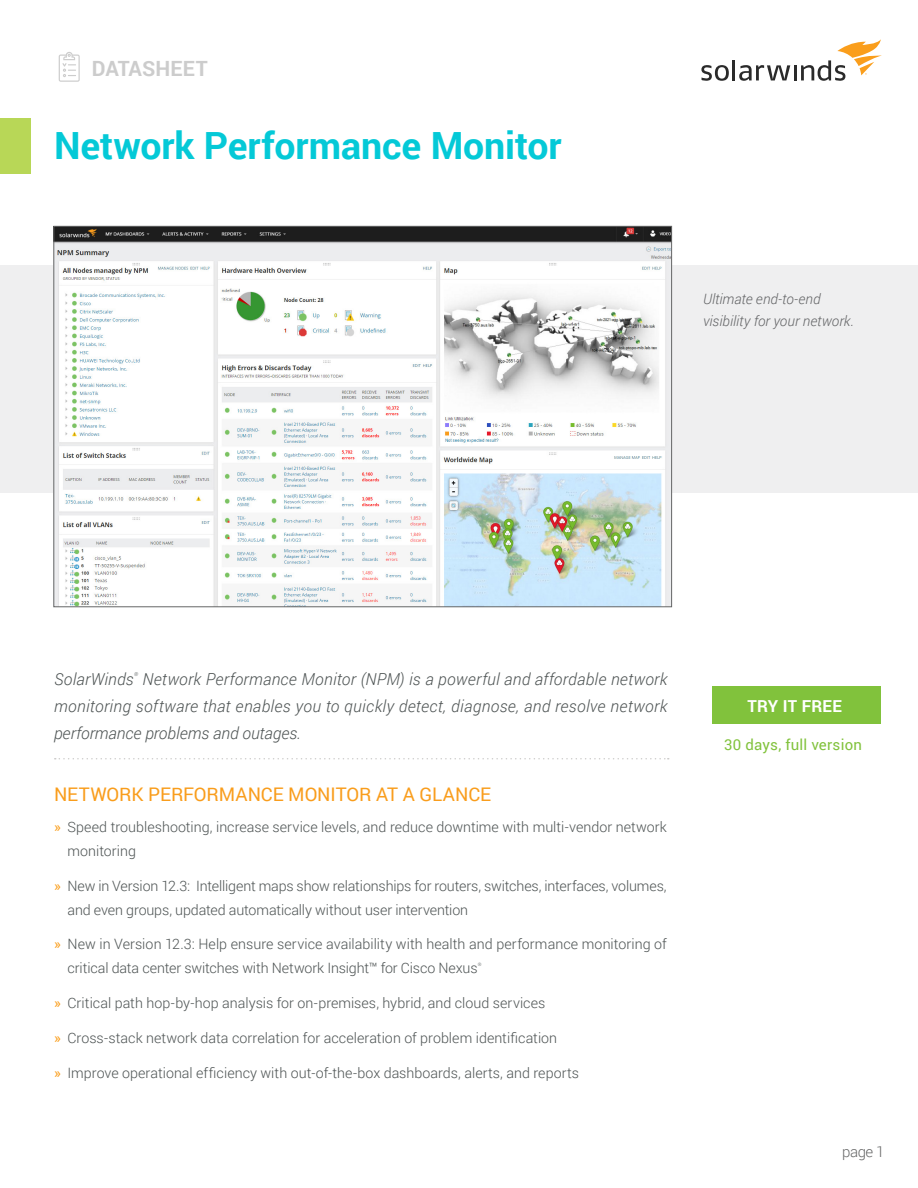
<style>
.page{position:relative;width:918px;height:1188px;background:#fff}
.page>*{position:absolute;margin:0;border:0;box-sizing:border-box;transform-origin:0 0}
.Name_of_Datasheet{font:700 37.5px "Roboto";letter-spacing:-.005em;color:#04c9d7}
.Section_Title{font:700 21px "Roboto";letter-spacing:.005em;color:#ccc}
.Section_Headline{font:18.75px "Roboto";letter-spacing:-.005em;color:#f99d1c}
.Lead_Paragraph{font:italic 300 16.5px/27px "Roboto";letter-spacing:.005em;color:#4d5353;text-align:justify}
.t1{font:700 16.5px "Roboto";letter-spacing:.015em;color:#fff}
.Sidebar_CTA{font:15px "Roboto";letter-spacing:.015em;color:#81c23c}
.Page_number{font:300 15px "Roboto";color:#666767}
.t2{font:300 14.25px/24px "Roboto";color:#4d5353}
.Sidebar_Image_Captio{font:italic 300 14.25px/22.5px "Roboto";color:#636466}
.Lead_Paragraph-2{font:italic 300 5.4px "Roboto";color:#4d5353}
.t3{font:300 4.65px "Roboto";color:#4d5353}
.s1{font-weight:400;color:#fa9e1c}
</style>
<div class="page">
<div style="left:0;top:118px;width:30px;height:56px;background:#b8d757"></div>
<div style="left:0;top:265px;width:918px;height:228px;background:#efeff0"></div>
<svg style="left:55px;top:758px;width:614px;height:1px"></svg>
<svg style="left:701px;top:65px;width:28px;height:16px"></svg>
<hr style="left:732px;top:60px;width:3px;height:20px;background:#2a2a2a">
<svg style="left:739px;top:65px;width:51px;height:16px"></svg>
<hr style="left:794px;top:65px;width:3px;height:15px;background:#2a2a2a">
<svg style="left:801px;top:39px;width:81px;height:42px"></svg>
<svg style="left:59px;top:52px;width:21px;height:30px"></svg>
<div style="left:712px;top:686px;width:168px;height:37px;background:#81c23c"></div>
<img style="left:56px;top:228px;width:614px;height:377px">
<p class="Section_Title" style="left:92px;top:54px;width:117px">DATASHEET</p>
<p class="Name_of_Datasheet" style="left:54px;top:120px;width:509px">Network Performance Monitor</p>
<p class="Sidebar_Image_Captio" style="left:703px;top:287px;width:152px">Ultimate end-to-end visibility for your network.</p>
<p class="Lead_Paragraph" style="left:54px;top:665px;width:615px;text-indent:88px">Network Performance Monitor (NPM) is a powerful and affordable network monitoring software that enables you to quickly detect, diagnose, and resolve network performance problems and outages.</p>
<p class="Lead_Paragraph" style="left:54px;top:665px;width:81px">SolarWinds</p>
<p class="Lead_Paragraph-2" style="left:134px;top:671px;width:6px">®</p>
<p class="Section_Headline" style="left:54px;top:781px;width:439px">NETWORK PERFORMANCE MONITOR AT A GLANCE</p>
<p class="t2" style="left:68px;top:814px;width:601px;text-indent:-14px"><span class="s1">»</span> Speed troubleshooting, increase service levels, and reduce downtime with multi-vendor network monitoring</p>
<p class="t2" style="left:68px;top:873px;width:601px;text-indent:-14px"><span class="s1">»</span> New in Version 12.3: Intelligent maps show relationships for routers, switches, interfaces, volumes, and even groups, updated automatically without user intervention</p>
<p class="t2" style="left:68px;top:932px;width:601px;text-indent:-14px"><span class="s1">»</span> New in Version 12.3: Help ensure service availability with health and performance monitoring of critical data center switches with Network Insight™ for Cisco Nexus</p>
<p class="t3" style="left:478px;top:961px;width:5px">®</p>
<p class="t2" style="left:54px;top:991px;width:493px"><span class="s1">»</span> Critical path hop-by-hop analysis for on-premises, hybrid, and cloud services</p>
<p class="t2" style="left:54px;top:1026px;width:505px"><span class="s1">»</span> Cross-stack network data correlation for acceleration of problem identification</p>
<p class="t2" style="left:54px;top:1060px;width:527px"><span class="s1">»</span> Improve operational efficiency with out-of-the-box dashboards, alerts, and reports</p>
<p class="t1" style="left:748px;top:694px;width:96px">TRY IT FREE</p>
<p class="Sidebar_CTA" style="left:724px;top:735px;width:139px">30 days, full version</p>
<p class="Page_number" style="left:842px;top:1141px;width:44px">page 1</p>
</div>
